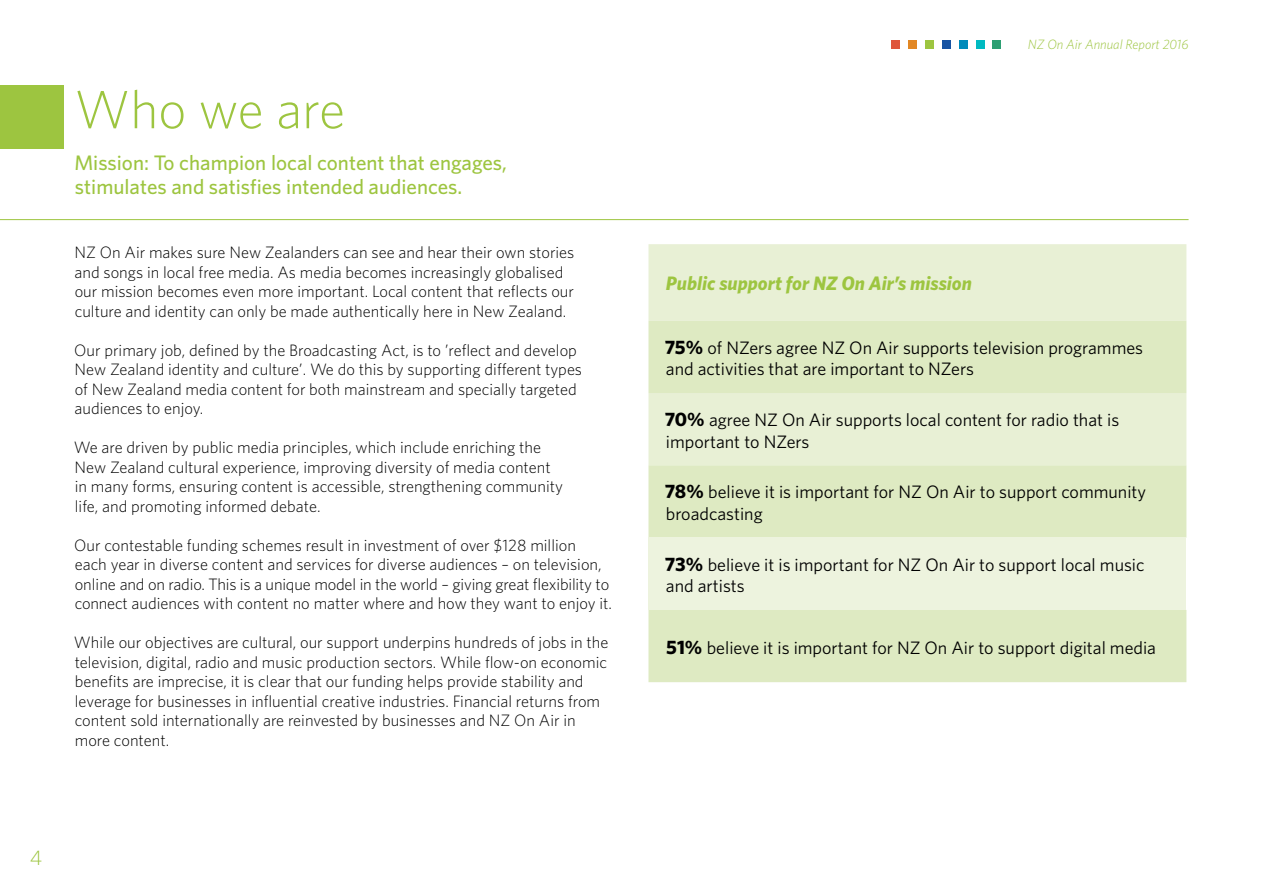
<style>
.page{position:relative;width:1263px;height:893px;background:#fff}
.page>*{position:absolute;margin:0;border:0;box-sizing:border-box;transform-origin:0 0}
.t1{font:300 54px "Whitney";color:#9dc540}
.t2{font:500 21px/24px "Whitney";color:#9dc540}
.t3{font:300 21px "Whitney";color:#9dc540}
.t4{font:italic 700 19.5px "Whitney";color:#9dc540}
.t5{font:18px/21.6px "Whitney";color:#000}
.t6{font:300 16.5px/19.5px "Whitney";color:#000}
.t7{font:italic 300 13.5px "Whitney";color:#9dc540}
.s1{font-weight:700;font-size:19.5px}
</style>
<div class="page">
<div style="left:891px;top:40px;width:8px;height:8px;background:#df563c"></div>
<div style="left:908px;top:40px;width:8px;height:8px;background:#e28724"></div>
<div style="left:925px;top:40px;width:8px;height:8px;background:#9dc540"></div>
<div style="left:942px;top:40px;width:8px;height:8px;background:#1753a3"></div>
<div style="left:959px;top:40px;width:8px;height:8px;background:#008bbb"></div>
<div style="left:976px;top:40px;width:8px;height:8px;background:#00bac1"></div>
<div style="left:992px;top:40px;width:9px;height:8px;background:#2d9f73"></div>
<div style="left:0;top:85px;width:63px;height:63px;background:#9dc540"></div>
<hr style="left:0;top:219px;width:1188px;height:1px;background:#9dc540">
<div style="left:648px;top:244px;width:538px;height:77px;background:#e8f0d5"></div>
<svg style="left:648px;top:321px;width:538px;height:361px;background:#e0ebc6"></svg>
<div style="left:648px;top:538px;width:538px;height:72px;background:#edf3de"></div>
<h1 class="t1" style="left:74px;top:73px;width:272px">Who we are</h1>
<p class="t2" style="left:74px;top:150px;width:434px">Mission: To champion local content that engages, stimulates and satisfies intended audiences.</p>
<p class="t6" style="left:75px;top:242px;width:501px">NZ On Air makes sure New Zealanders can see and hear their own stories and songs in local free media. As media becomes increasingly globalised our mission becomes even more important. Local content that reflects our culture and identity can only be made authentically here in New Zealand.</p>
<p class="t6" style="left:74px;top:340px;width:509px">Our primary job, defined by the Broadcasting Act, is to ’reflect and develop New Zealand identity and culture’. We do this by supporting different types of New Zealand media content for both mainstream and specially targeted audiences to enjoy.</p>
<p class="t6" style="left:74px;top:437px;width:490px">We are driven by public media principles, which include enriching the New Zealand cultural experience, improving diversity of media content in many forms, ensuring content is accessible, strengthening community life, and promoting informed debate.</p>
<p class="t6" style="left:74px;top:535px;width:539px">Our contestable funding schemes result in investment of over $128 million each year in diverse content and services for diverse audiences – on television, online and on radio. This is a unique model in the world – giving great flexibility to connect audiences with content no matter where and how they want to enjoy it.</p>
<p class="t6" style="left:74px;top:632px;width:536px">While our objectives are cultural, our support underpins hundreds of jobs in the television, digital, radio and music production sectors. While flow-on economic benefits are imprecise, it is clear that our funding helps provide stability and leverage for businesses in influential creative industries. Financial returns from content sold internationally are reinvested by businesses and NZ On Air in more content.</p>
<p class="t3" style="left:30px;top:844px;width:14px">4</p>
<p class="t7" style="left:1028px;top:35px;width:162px">NZ On Air Annual Report 2016</p>
<p class="t4" style="left:666px;top:270px;width:307px">Public support for NZ On Air’s mission</p>
<p class="t5" style="left:665px;top:336px;width:480px"><span class="s1">75%</span> of NZers agree NZ On Air supports television programmes and activities that are important to NZers</p>
<p class="t5" style="left:665px;top:409px;width:456px"><span class="s1">70%</span> agree NZ On Air supports local content for radio that is important to NZers</p>
<p class="t5" style="left:665px;top:481px;width:483px"><span class="s1">78%</span> believe it is important for NZ On Air to support community broadcasting</p>
<p class="t5" style="left:665px;top:553px;width:481px"><span class="s1">73%</span> believe it is important for NZ On Air to support local music and artists</p>
<p class="t5" style="left:666px;top:636px;width:491px"><span class="s1">51%</span> believe it is important for NZ On Air to support digital media</p>
</div>
